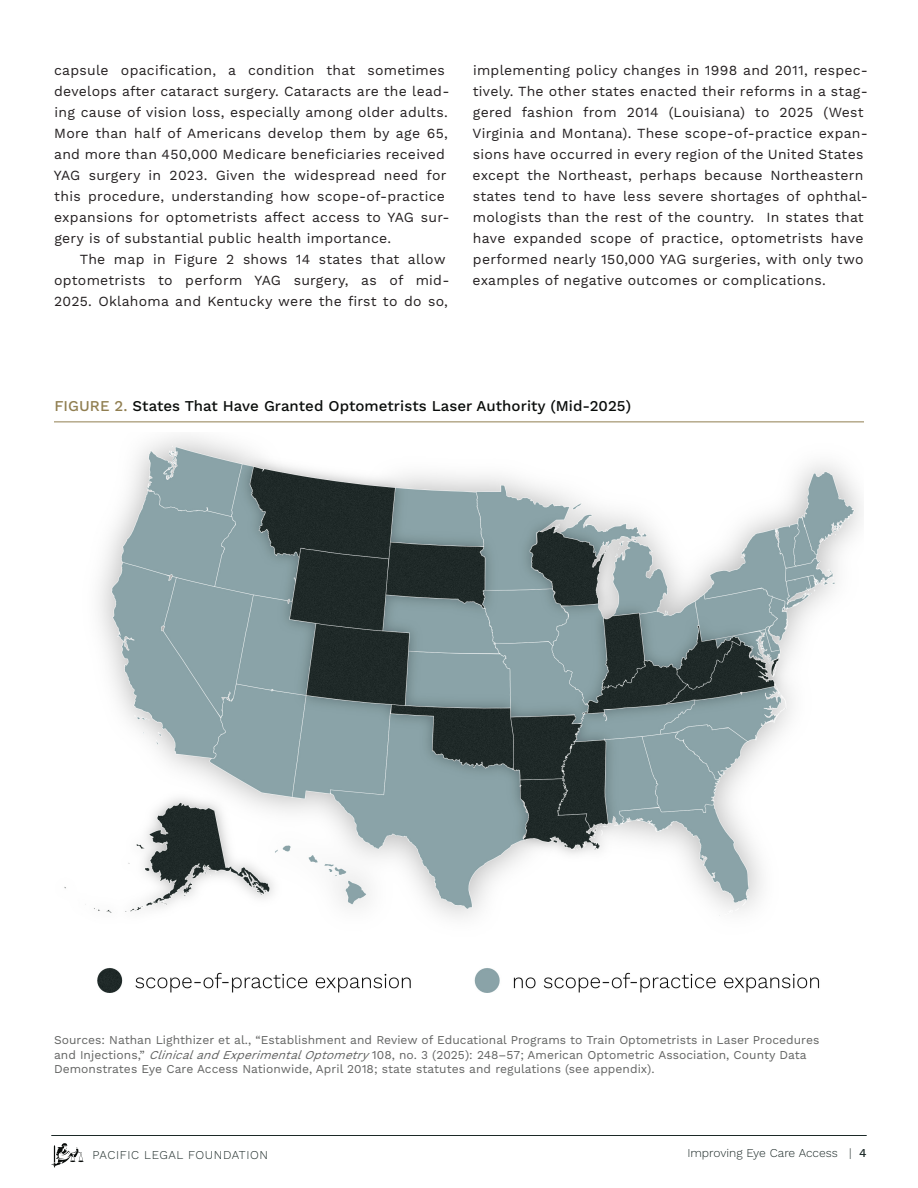
<style>
.page{position:relative;width:918px;height:1188px;background:#fff}
.page>*{position:absolute;margin:0;border:0;box-sizing:border-box;transform-origin:0 0}
.bio{font:500 15px "Work Sans";letter-spacing:.005em;color:#090c0a}
.body_copy{font:13.95px/21px "Work Sans";letter-spacing:.02em;color:#231f20}
.bio-2{font:12px/14.4px "Work Sans";letter-spacing:.005em;color:#626362}
.footer_-_right{font:300 12px "Work Sans";color:#1c2927}
.footer_-_right-2{font:300 12px "Work Sans";letter-spacing:.05em;color:#1c2927}
.s1{color:#907e50}
.s2{font-style:italic}
.s3{font-weight:500}
</style>
<div class="page">
<svg style="left:51px;top:1143px;width:33px;height:24px"></svg>
<hr style="left:51px;top:1135px;width:816px;height:1px;background:#1c2927">
<hr style="left:54px;top:422px;width:810px;height:1px;background:#907e50">
<img style="left:64px;top:436px;width:798px;height:556px">
<p class="body_copy" style="left:54px;top:60px;width:397px">capsule opacification, a condition that sometimes develops after cataract surgery. Cataracts are the lead&shy;ing cause of vision loss, especially among older adults.<br>More than half of Americans develop them by age 65, and more than 450,000 Medicare beneficiaries received YAG surgery in 2023. Given the widespread need for this procedure, understanding how scope-of-practice expansions for optometrists affect access to YAG sur&shy;gery is of substantial public health importance.</p>
<p class="body_copy" style="left:54px;top:249px;width:397px;text-indent:26px">The map in Figure 2 shows 14 states that allow optometrists to perform YAG surgery, as of mid-<br>2025. Oklahoma and Kentucky were the first to do so,</p>
<p class="body_copy" style="left:472px;top:60px;width:397px">implementing policy changes in 1998 and 2011, respec&shy;tively. The other states enacted their reforms in a stag&shy;gered fashion from 2014 (Louisiana) to 2025 (West Virginia and Montana). These scope-of-practice expan&shy;sions have occurred in every region of the United States except the Northeast, perhaps because Northeastern states tend to have less severe shortages of ophthal&shy;mologists than the rest of the country. In states that have expanded scope of practice, optometrists have performed nearly 150,000 YAG surgeries, with only two examples of negative outcomes or complications.</p>
<p class="bio" style="left:54px;top:397px;width:578px"><span class="s1">FIGURE 2.</span> States That Have Granted Optometrists Laser Authority (Mid-2025)</p>
<p class="bio-2" style="left:54px;top:1034px;width:767px">Sources: Nathan Lighthizer et al., “Establishment and Review of Educational Programs to Train Optometrists in Laser Procedures and Injections,” <span class="s2">ClinicalandExperimentalOptometry</span>108, no. 3 (2025): 248–57; American Optometric Association, County Data<br>Demonstrates Eye Care Access Nationwide, April 2018; state statutes and regulations (see appendix).</p>
<p class="footer_-_right-2" style="left:92px;top:1147px;width:177px">PACIFIC LEGAL FOUNDATION</p>
<p class="footer_-_right" style="left:687px;top:1145px;width:181px">Improving Eye Care Access | <span class="s3">4</span></p>
</div>
